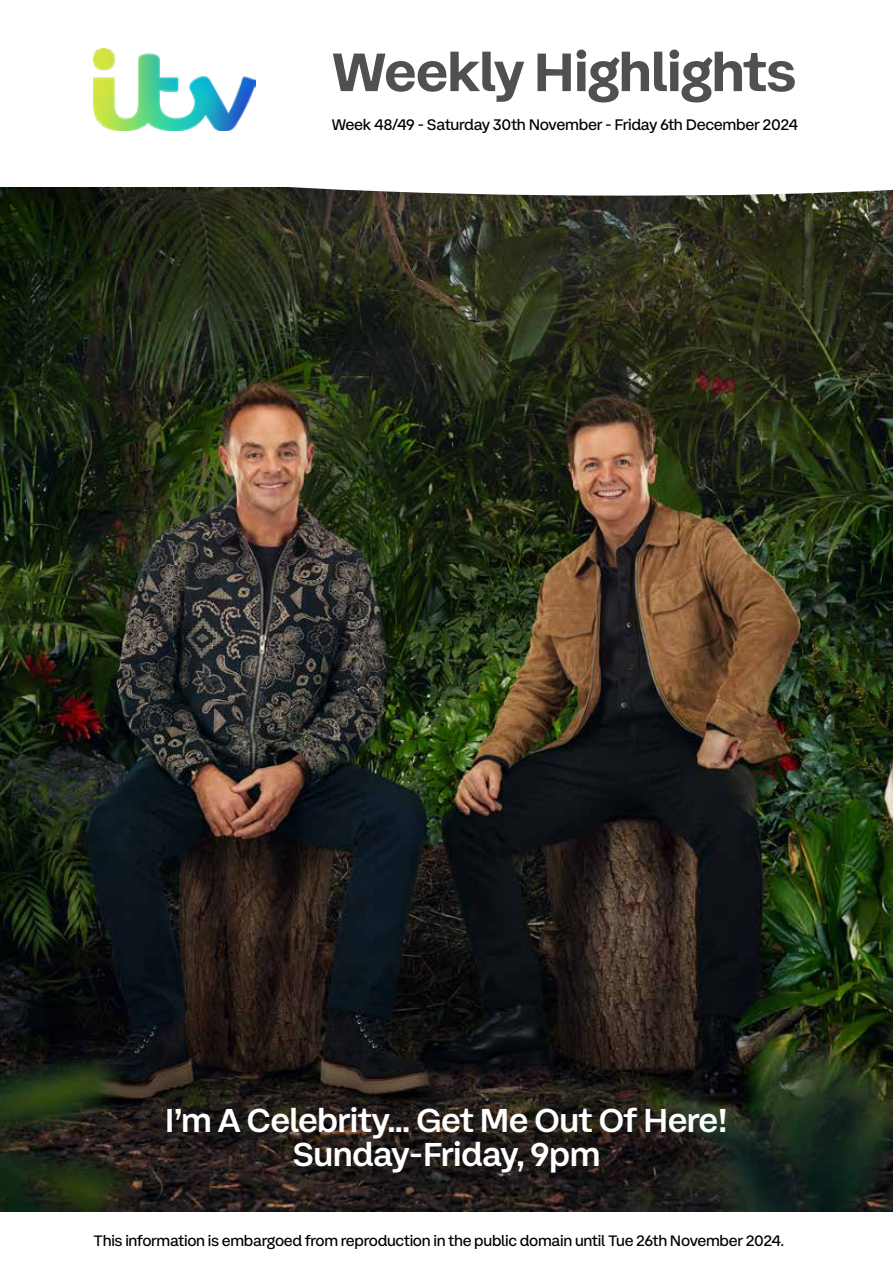
<style>
.page{position:relative;width:893px;height:1263px;background:#fff}
.page>*{position:absolute;margin:0;border:0;box-sizing:border-box;transform-origin:0 0}
.t1{font:700 56.25px "ITV Display Sans";letter-spacing:-.02em;color:#505050}
.t2{font:500 34.5px/34.5px "ITV Display Sans";letter-spacing:-.02em;color:#fff;text-align:center}
.t3{font:15.9px "ITV Display Sans";letter-spacing:-.02em;color:#000}
.t4{font:15.75px "ITV Display Sans";letter-spacing:-.02em;color:#000}
</style>
<div class="page">
<img style="left:0;top:196px;width:893px;height:1016px">
<svg style="left:0;top:48px;width:893px;height:148px"></svg>
<img style="left:94px;top:49px;width:162px;height:81px">
<h1 class="t1" style="left:332px;top:36px;width:466px">Weekly Highlights</h1>
<p class="t3" style="left:332px;top:115px;width:468px">Week 48/49 - Saturday 30th November - Friday 6th December 2024</p>
<h2 class="t2" style="left:165px;top:1103px;width:565px">I’m A Celebrity... Get Me Out Of Here!<br>Sunday-Friday, 9pm</h2>
<p class="t4" style="left:94px;top:1230px;width:692px">This information is embargoed from reproduction in the public domain until Tue 26th November 2024.</p>
</div>
